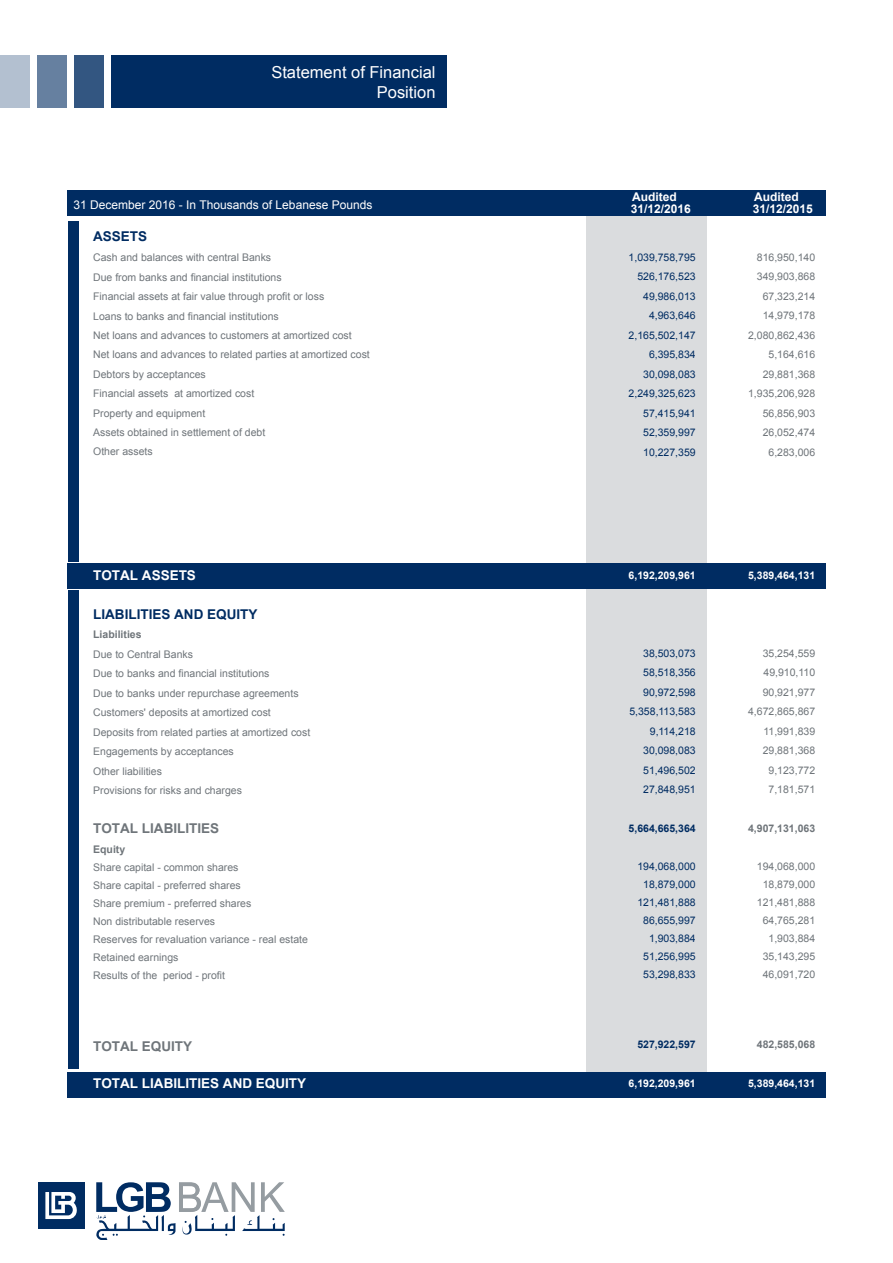
<style>
.page{position:relative;width:893px;height:1263px;background:#fff}
.page>*{position:absolute;margin:0;border:0;box-sizing:border-box;transform-origin:0 0}
.t1{font:16.5px/19.8px "Arial";color:#fff;text-align:right}
.t2{font:700 13.5px "Arial";color:#fff}
.t3{font:700 13.5px "Arial";color:#6f757a}
.t4{font:700 13.5px "Arial";color:#002c62}
.t5{font:12px "Arial";color:#fff}
.t6{font:700 12px/12px "Arial";color:#fff}
.t7{font:10.5px/19.5px "Arial";color:#6f757a}
.t8{font:10.5px/19.5px "Arial";color:#002c62;text-align:right}
.t9{font:700 10.5px "Arial";color:#fff}
.t10{font:700 10.5px "Arial";color:#6f757a}
.t11{font:700 10.5px "Arial";color:#002c62}
</style>
<div class="page">
<div style="left:586px;top:193px;width:120px;height:882px;background:#dadcde"></div>
<div style="left:68px;top:191px;width:758px;height:25px;background:#002c62"></div>
<div style="left:68px;top:563px;width:758px;height:26px;background:#002c62"></div>
<div style="left:68px;top:1072px;width:758px;height:25px;background:#002c62"></div>
<div style="left:68px;top:591px;width:11px;height:478px;background:#002c62"></div>
<div style="left:68px;top:222px;width:11px;height:340px;background:#002c62"></div>
<div style="left:112px;top:55px;width:335px;height:52px;background:#002c62"></div>
<div style="left:74px;top:55px;width:30px;height:52px;background:#335681"></div>
<div style="left:37px;top:55px;width:30px;height:52px;background:#6680a0"></div>
<div style="left:0;top:55px;width:30px;height:52px;background:#b3c0d0"></div>
<div style="left:38px;top:1182px;width:46px;height:47px;background:#002c62"></div>
<svg style="left:45px;top:1192px;width:32px;height:27px"></svg>
<svg style="left:96px;top:1182px;width:189px;height:58px"></svg>
<h1 class="t1" style="left:271px;top:62px;width:166px">Statement of Financial<br>Position</h1>
<p class="t5" style="left:74px;top:197px;width:300px">31 December 2016 - In Thousands of Lebanese Pounds</p>
<p class="t4" style="left:93px;top:227px;width:56px">ASSETS</p>
<p class="t7" style="left:93px;top:248px;width:278px">Cash and balances with central Banks<br>Due from banks and financial institutions<br>Financial assets at fair value through profit or loss<br>Loans to banks and financial institutions<br>Net loans and advances to customers at amortized cost Net loans and advances to related parties at amortized cost Debtors by acceptances<br>Financial assets at amortized cost<br>Property and equipment<br>Assets obtained in settlement of debt<br>Other assets</p>
<p class="t2" style="left:93px;top:566px;width:104px">TOTAL ASSETS</p>
<p class="t4" style="left:93px;top:605px;width:166px">LIABILITIES AND EQUITY</p>
<p class="t10" style="left:93px;top:628px;width:50px">Liabilities</p>
<p class="t7" style="left:93px;top:645px;width:219px">Due to Central Banks<br>Due to banks and financial institutions<br>Due to banks under repurchase agreements Customers' deposits at amortized cost Deposits from related parties at amortized cost Engagements by acceptances<br>Other liabilities<br>Provisions for risks and charges</p>
<p class="t3" style="left:93px;top:820px;width:128px">TOTAL LIABILITIES</p>
<p class="t10" style="left:93px;top:842px;width:34px">Equity</p>
<p class="t7" style="left:93px;top:858px;width:216px;line-height:18px">Share capital - common shares<br>Share capital - preferred shares<br>Share premium - preferred shares<br>Non distributable reserves<br>Reserves for revaluation variance - real estate<br>Retained earnings<br>Results of the period - profit</p>
<p class="t3" style="left:93px;top:1037px;width:101px">TOTAL EQUITY</p>
<p class="t2" style="left:93px;top:1075px;width:215px">TOTAL LIABILITIES AND EQUITY</p>
<p class="t6" style="left:631px;top:191px;width:62px">Audited<br>31/12/2016</p>
<p class="t6" style="left:753px;top:191px;width:62px">Audited<br>31/12/2015</p>
<p class="t8" style="left:629px;top:247px;width:69px">1,039,758,795<br>526,176,523<br>49,986,013<br>4,963,646<br>2,165,502,147<br>6,395,834<br>30,098,083<br>2,249,325,623<br>57,415,941<br>52,359,997<br>10,227,359</p>
<p class="t7" style="left:748px;top:247px;width:69px;text-align:right">816,950,140<br>349,903,868<br>67,323,214<br>14,979,178<br>2,080,862,436<br>5,164,616<br>29,881,368<br>1,935,206,928<br>56,856,903<br>26,052,474<br>6,283,006</p>
<p class="t9" style="left:629px;top:568px;width:69px">6,192,209,961</p>
<p class="t8" style="left:629px;top:643px;width:68px">38,503,073<br>58,518,356<br>90,972,598<br>5,358,113,583<br>9,114,218<br>30,098,083<br>51,496,502<br>27,848,951</p>
<p class="t11" style="left:629px;top:822px;width:69px">5,664,665,364</p>
<p class="t8" style="left:637px;top:857px;width:60px;line-height:18px">194,068,000<br>18,879,000<br>121,481,888<br>86,655,997<br>1,903,884<br>51,256,995<br>53,298,833</p>
<p class="t11" style="left:637px;top:1038px;width:60px">527,922,597</p>
<p class="t9" style="left:629px;top:1077px;width:69px">6,192,209,961</p>
<p class="t9" style="left:748px;top:568px;width:69px">5,389,464,131</p>
<p class="t7" style="left:748px;top:643px;width:69px;text-align:right">35,254,559<br>49,910,110<br>90,921,977<br>4,672,865,867<br>11,991,839<br>29,881,368<br>9,123,772<br>7,181,571</p>
<p class="t10" style="left:748px;top:821px;width:69px">4,907,131,063</p>
<p class="t7" style="left:757px;top:857px;width:60px;line-height:18px;text-align:right">194,068,000<br>18,879,000<br>121,481,888<br>64,765,281<br>1,903,884<br>35,143,295<br>46,091,720</p>
<p class="t10" style="left:757px;top:1037px;width:60px">482,585,068</p>
<p class="t9" style="left:748px;top:1076px;width:69px">5,389,464,131</p>
</div>
